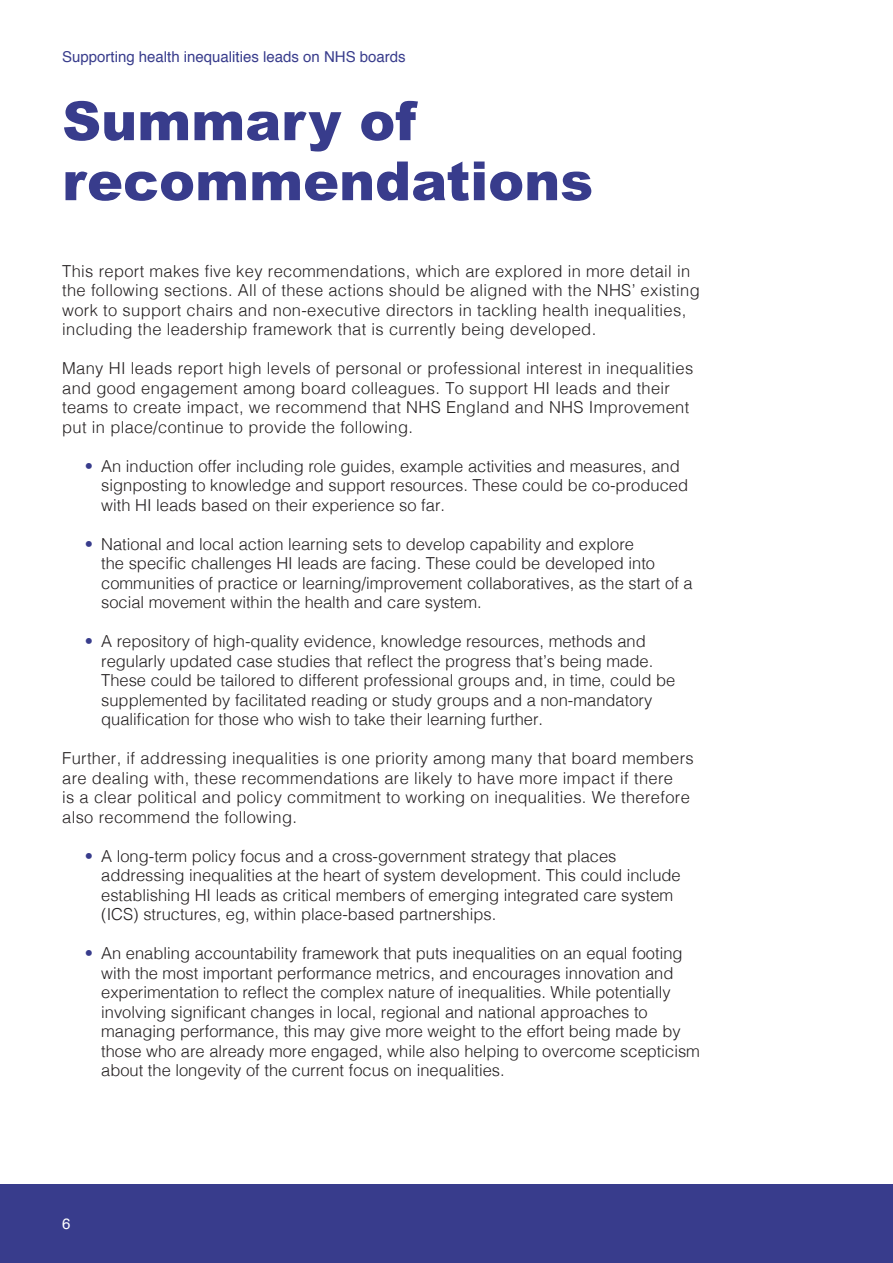
<style>
.page{position:relative;width:893px;height:1263px;background:#fff}
.page>*{position:absolute;margin:0;border:0;box-sizing:border-box;transform-origin:0 0}
.Header_1{font:900 54px/60px "Arial";color:#383c8c}
.Body{font:300 16.5px/19.5px "Helvetica";color:#231f20}
.Body-2{font:300 16.5px/19.5px "Helvetica";letter-spacing:.02em;color:#231f20}
.t1{font:15px "Helvetica";color:#383c8c}
.t2{font:15px "Helvetica";color:#fff}
.s1{color:#383c8c}
</style>
<div class="page">
<div style="left:0;top:1184px;width:893px;height:79px;background:#383c8c"></div>
<p class="t1" style="left:62px;top:45px;width:345px">Supporting health inequalities leads on NHS boards</p>
<p class="Header_1" style="left:62px;top:89px;width:533px">Summary of recommendations</p>
<p class="Body-2" style="left:62px;top:260px;width:639px">This report makes five key recommendations, which are explored in more detail in the following sections. All of these actions should be aligned with the NHS’ existing work to support chairs and non-executive directors in tackling health inequalities, including the leadership framework that is currently being developed.</p>
<p class="Body-2" style="left:62px;top:357px;width:633px">Many HI leads report high levels of personal or professional interest in inequalities and good engagement among board colleagues. To support HI leads and their teams to create impact, we recommend that NHS England and NHS Improvement put in place/continue to provide the following.</p>
<p class="Body" style="left:101px;top:455px;width:588px;text-indent:-16px"><span class="s1">•</span> An induction offer including role guides, example activities and measures, and signposting to knowledge and support resources. These could be co-produced with HI leads based on their experience so far.</p>
<p class="Body" style="left:101px;top:533px;width:593px;text-indent:-16px"><span class="s1">•</span> National and local action learning sets to develop capability and explore<br>the specific challenges HI leads are facing. These could be developed into communities of practice or learning/improvement collaboratives, as the start of a social movement within the health and care system.</p>
<p class="Body" style="left:101px;top:630px;width:576px;text-indent:-16px"><span class="s1">•</span> A repository of high-quality evidence, knowledge resources, methods and regularly updated case studies that reflect the progress that’s being made.<br>These could be tailored to different professional groups and, in time, could be supplemented by facilitated reading or study groups and a non-mandatory qualification for those who wish to take their learning further.</p>
<p class="Body-2" style="left:62px;top:747px;width:633px">Further, if addressing inequalities is one priority among many that board members are dealing with, these recommendations are likely to have more impact if there<br>is a clear political and policy commitment to working on inequalities. We therefore also recommend the following.</p>
<p class="Body" style="left:101px;top:845px;width:581px;text-indent:-16px"><span class="s1">•</span> A long-term policy focus and a cross-government strategy that places addressing inequalities at the heart of system development. This could include establishing HI leads as critical members of emerging integrated care system (ICS) structures, eg, within place-based partnerships.</p>
<p class="Body" style="left:101px;top:942px;width:600px;text-indent:-16px"><span class="s1">•</span> An enabling accountability framework that puts inequalities on an equal footing with the most important performance metrics, and encourages innovation and experimentation to reflect the complex nature of inequalities. While potentially involving significant changes in local, regional and national approaches to managing performance, this may give more weight to the effort being made by those who are already more engaged, while also helping to overcome scepticism about the longevity of the current focus on inequalities.</p>
<p class="t2" style="left:62px;top:1212px;width:10px">6</p>
</div>
